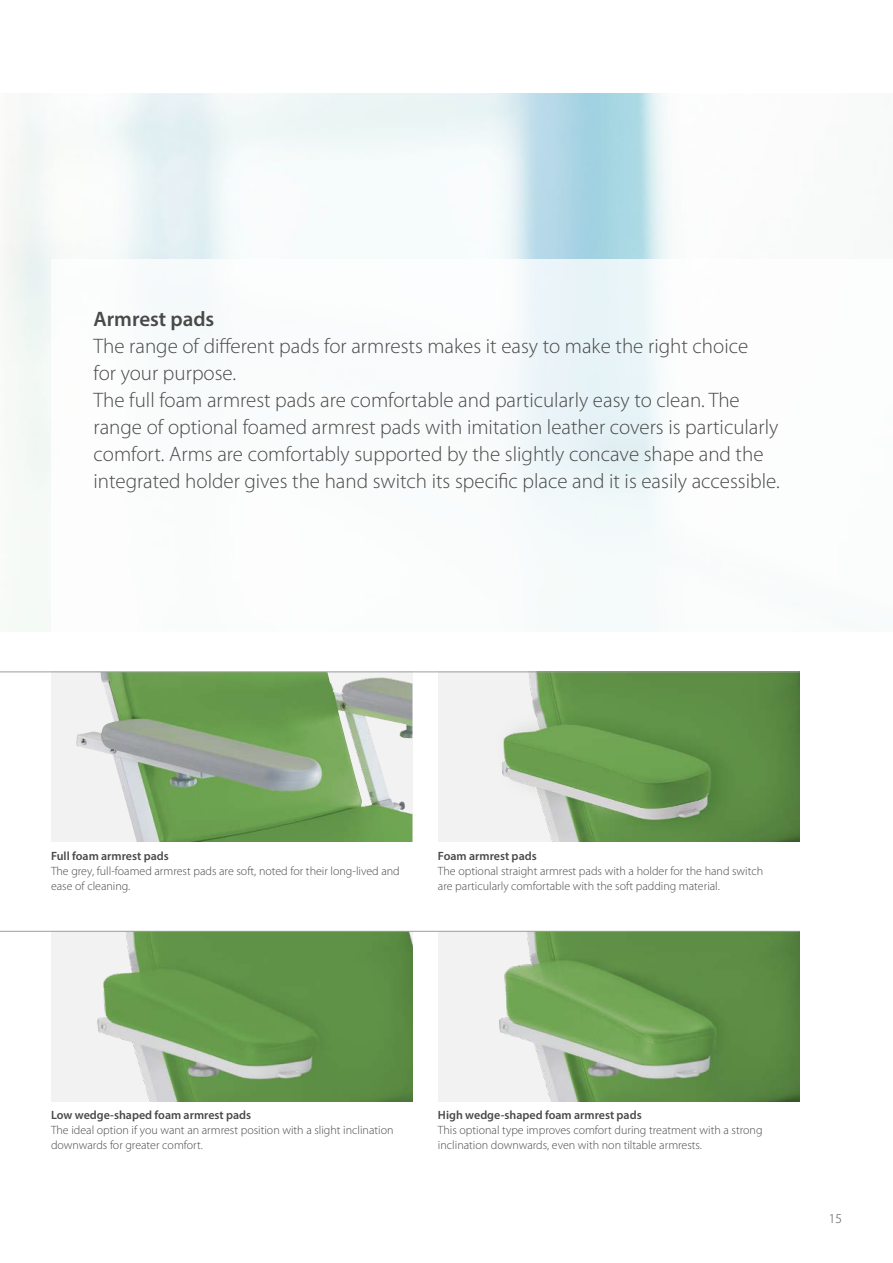
<style>
.page{position:relative;width:893px;height:1263px;background:#fff}
.page>*{position:absolute;margin:0;border:0;box-sizing:border-box;transform-origin:0 0}
.t1{font:300 21px/27px "Myriad Pro";color:#494948}
.t2{font:600 21px "Myriad Pro";color:#494948}
.t3{font:300 13.5px "Myriad Pro";color:#494948}
.t4{font:300 12px/15px "Myriad Pro";color:#494948}
.t5{font:600 12px "Myriad Pro";color:#494948}
</style>
<div class="page">
<div style="left:51px;top:672px;width:361px;height:170px;background:#f2f2f2"></div>
<img style="left:76px;top:672px;width:336px;height:170px">
<img style="left:438px;top:672px;width:361px;height:170px">
<img style="left:51px;top:932px;width:361px;height:169px">
<img style="left:438px;top:932px;width:361px;height:169px">
<hr style="left:0;top:931px;width:799px;height:1px;background:#9c9d9d">
<hr style="left:0;top:671px;width:799px;height:1px;background:#9c9d9d">
<h1 class="t2" style="left:94px;top:306px;width:122px">Armrest pads</h1>
<p class="t1" style="left:94px;top:332px;width:688px">The range of different pads for armrests makes it easy to make the right choice<br>for your purpose.<br>The full foam armrest pads are comfortable and particularly easy to clean. The range of optional foamed armrest pads with imitation leather covers is particularly comfort. Arms are comfortably supported by the slightly concave shape and the integrated holder gives the hand switch its specific place and it is easily accessible.</p>
<p class="t5" style="left:51px;top:848px;width:119px">Full foam armrest pads</p>
<p class="t4" style="left:51px;top:863px;width:350px">The grey, full-foamed armrest pads are soft, noted for their long-lived and ease of cleaning.</p>
<p class="t5" style="left:438px;top:848px;width:100px">Foam armrest pads</p>
<p class="t4" style="left:438px;top:863px;width:327px">The optional straight armrest pads with a holder for the hand switch are particularly comfortable with the soft padding material.</p>
<p class="t5" style="left:51px;top:1107px;width:202px">Low wedge-shaped foam armrest pads</p>
<p class="t4" style="left:51px;top:1122px;width:344px">The ideal option if you want an armrest position with a slight inclination downwards for greater comfort.</p>
<p class="t5" style="left:438px;top:1107px;width:205px">High wedge-shaped foam armrest pads</p>
<p class="t4" style="left:438px;top:1122px;width:326px">This optional type improves comfort during treatment with a strong inclination downwards, even with non tiltable armrests.</p>
<p class="t3" style="left:829px;top:1210px;width:15px">15</p>
</div>
